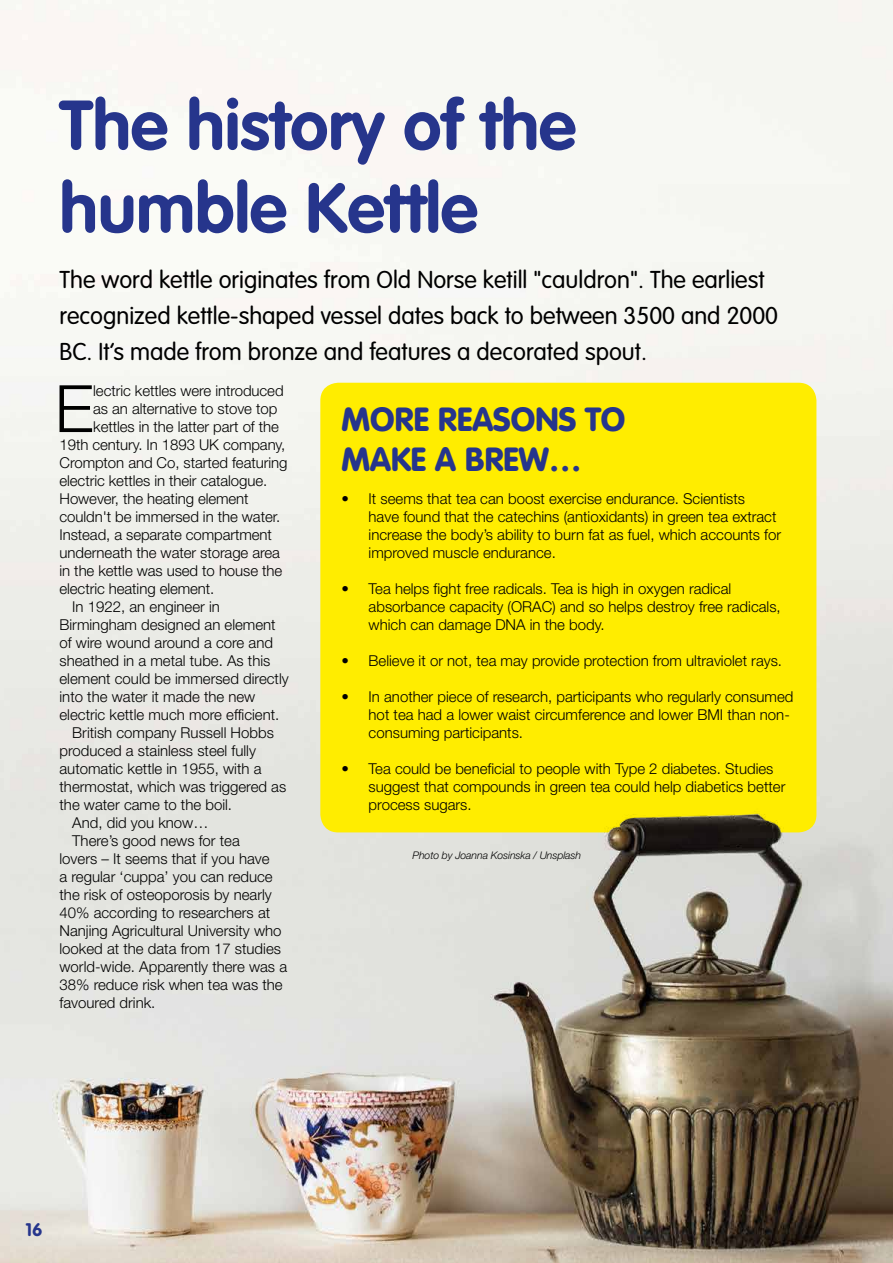
<style>
.page{position:relative;width:893px;height:1263px;background:#fff}
.page>*{position:absolute;margin:0;border:0;box-sizing:border-box;transform-origin:0 0}
.t1{font:700 69px/82.8px "VAG Rounded";color:#26358c}
.t2{font:300 65.4px "Helvetica Neue LT";color:#000}
.t3{font:900 33px/39.6px "VAG Rounded";color:#26358c}
.t4{font:300 24px/36px "VAG Rounded";color:#000}
.t5{font:700 18px "VAG Rounded";color:#26358c}
.t6{font:300 15px/18px "Helvetica Neue LT";color:#000}
.t7{font:italic 300 10.5px "Helvetica Neue LT";letter-spacing:-.01em;color:#000}
</style>
<div class="page">
<img style="left:0;top:0;width:893px;height:1263px">
<div style="left:320px;top:383px;width:496px;height:449px;background:#ffed00;border-radius:18px"></div>
<h1 class="t1" style="left:60px;top:83px;width:518px">The history of the humble Kettle</h1>
<h3 class="t4" style="left:60px;top:262px;width:720px">The word kettle originates from Old Norse ketill "cauldron". The earliest recognized kettle-shaped vessel dates back to between 3500 and 2000<br>BC. It’s made from bronze and features a decorated spout.</h3>
<h2 class="t2" style="left:55px;top:369px;width:40px">E</h2>
<p class="t6" style="left:93px;top:381px;width:192px">lectric kettles were introduced</p>
<p class="t6" style="left:93px;top:399px;width:185px">as an alternative to stove top</p>
<p class="t6" style="left:93px;top:417px;width:187px">kettles in the latter part of the</p>
<p class="t6" style="left:60px;top:435px;width:227px">19th century. In 1893 UK company,</p>
<p class="t6" style="left:60px;top:453px;width:229px">Crompton and Co, started featuring</p>
<p class="t6" style="left:60px;top:471px;width:209px">electric kettles in their catalogue.</p>
<p class="t6" style="left:60px;top:489px;width:191px">However, the heating element</p>
<p class="t6" style="left:60px;top:507px;width:222px">couldn't be immersed in the water.</p>
<p class="t6" style="left:60px;top:525px;width:214px">Instead, a separate compartment</p>
<p class="t6" style="left:60px;top:543px;width:222px">underneath the water storage area</p>
<p class="t6" style="left:60px;top:561px;width:224px">in the kettle was used to house the</p>
<p class="t6" style="left:60px;top:579px;width:156px">electric heating element.</p>
<p class="t6" style="left:72px;top:597px;width:149px">In 1922, an engineer in</p>
<p class="t6" style="left:60px;top:615px;width:218px">Birmingham designed an element</p>
<p class="t6" style="left:60px;top:633px;width:215px">of wire wound around a core and</p>
<p class="t6" style="left:60px;top:651px;width:212px">sheathed in a metal tube. As this</p>
<p class="t6" style="left:60px;top:669px;width:231px">element could be immersed directly</p>
<p class="t6" style="left:60px;top:687px;width:197px">into the water it made the new</p>
<p class="t6" style="left:60px;top:705px;width:221px">electric kettle much more efficient.</p>
<p class="t6" style="left:72px;top:723px;width:203px">British company Russell Hobbs</p>
<p class="t6" style="left:60px;top:741px;width:198px">produced a stainless steel fully</p>
<p class="t6" style="left:60px;top:759px;width:204px">automatic kettle in 1955, with a</p>
<p class="t6" style="left:60px;top:777px;width:228px">thermostat, which was triggered as</p>
<p class="t6" style="left:60px;top:795px;width:174px">the water came to the boil.</p>
<p class="t6" style="left:72px;top:813px;width:138px">And, did you know…</p>
<p class="t6" style="left:72px;top:831px;width:169px">There’s good news for tea</p>
<p class="t6" style="left:60px;top:849px;width:212px">lovers – It seems that if you have</p>
<p class="t6" style="left:60px;top:867px;width:215px">a regular ‘cuppa’ you can reduce</p>
<p class="t6" style="left:60px;top:885px;width:214px">the risk of osteoporosis by nearly</p>
<p class="t6" style="left:60px;top:903px;width:212px">40% according to researchers at</p>
<p class="t6" style="left:60px;top:921px;width:223px">Nanjing Agricultural University who</p>
<p class="t6" style="left:60px;top:939px;width:223px">looked at the data from 17 studies</p>
<p class="t6" style="left:60px;top:957px;width:229px">world-wide. Apparently there was a</p>
<p class="t6" style="left:60px;top:975px;width:225px">38% reduce risk when tea was the</p>
<p class="t6" style="left:60px;top:993px;width:97px">favoured drink.</p>
<h3 class="t3" style="left:342px;top:399px;width:285px">MORE REASONS TO<br>MAKE A BREW…</h3>
<p class="t6" style="left:369px;top:489px;width:414px;text-indent:-27px">• It seems that tea can boost exercise endurance. Scientists<br>have found that the catechins (antioxidants) in green tea extract increase the body’s ability to burn fat as fuel, which accounts for improved muscle endurance.</p>
<p class="t6" style="left:369px;top:579px;width:414px;text-indent:-27px">• Tea helps fight free radicals. Tea is high in oxygen radical absorbance capacity (ORAC) and so helps destroy free radicals, which can damage DNA in the body.</p>
<p class="t6" style="left:342px;top:651px;width:442px">• Believe it or not, tea may provide protection from ultraviolet rays.</p>
<p class="t6" style="left:369px;top:687px;width:426px;text-indent:-27px">• In another piece of research, participants who regularly consumed hot tea had a lower waist circumference and lower BMI than non&shy;consuming participants.</p>
<p class="t6" style="left:369px;top:759px;width:418px;text-indent:-27px">• Tea could be beneficial to people with Type 2 diabetes. Studies suggest that compounds in green tea could help diabetics better process sugars.</p>
<p class="t7" style="left:413px;top:849px;width:170px">Photo by Joanna Kosinska / Unsplash</p>
<p class="t5" style="left:26px;top:1219px;width:18px">16</p>
</div>
